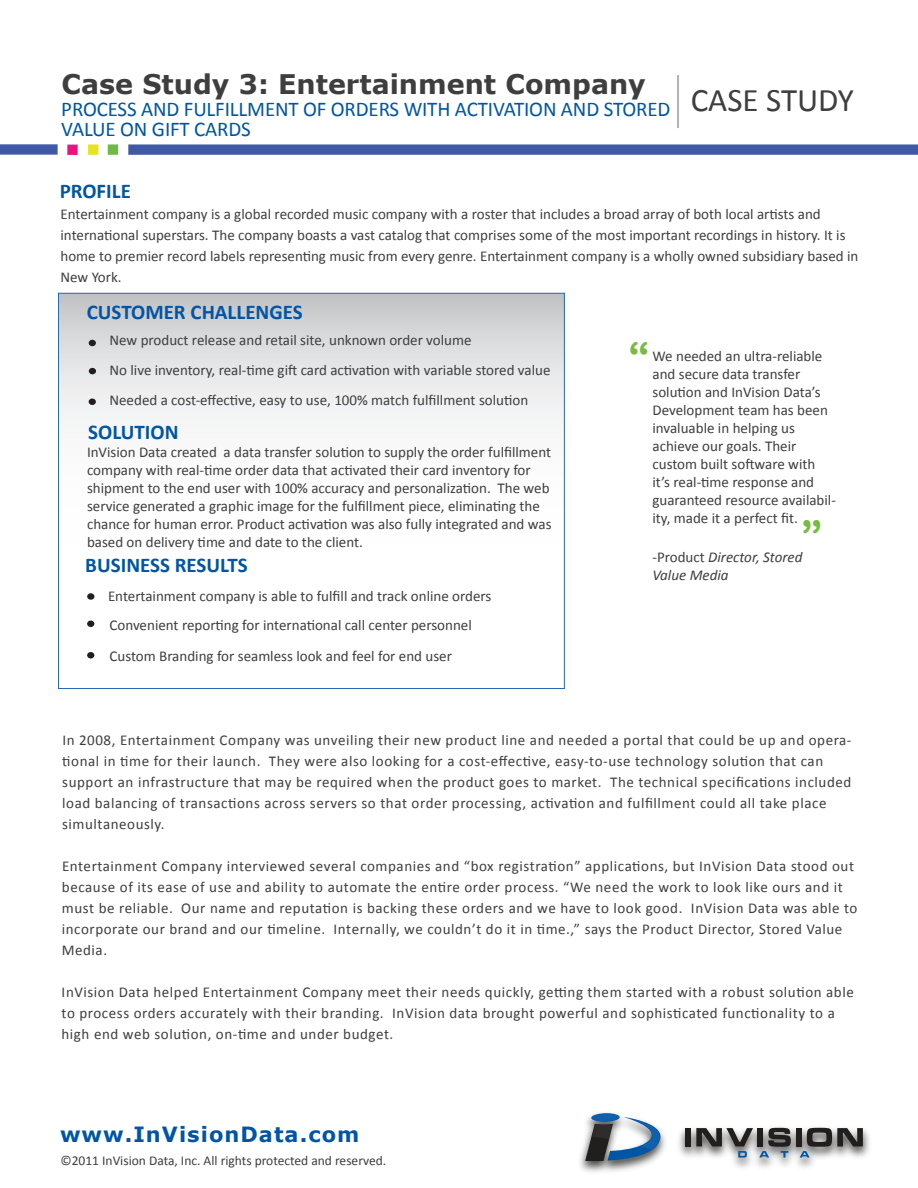
<style>
.page{position:relative;width:918px;height:1188px;background:#fff}
.page>*{position:absolute;margin:0;border:0;box-sizing:border-box;transform-origin:0 0}
.t1{font:45px "Arial Rounded MT Bold";color:#78bb42}
.t2{font:700 27px "Verdana";color:#3e3e3f}
.t3{font:21px/19.5px "Calibri";letter-spacing:-.01em;color:#0155a5}
.t4{font:700 21px "Calibri";color:#0155a5}
.t5{font:700 21px "Verdana";letter-spacing:.05em;color:#0155a5}
.t6{font:15px/18px "Calibri";color:#3e3e3f}
.t7{font:15px/21px "Calibri";letter-spacing:.04em;color:#3e3e3f}
.t8{font:italic 15px/18px "Calibri";color:#3e3e3f}
.t9{font:13.5px "Calibri";color:#3e3e3f}
.s1{font-style:normal}
</style>
<div class="page">
<svg style="left:60px;top:295px;width:503px;height:364px"></svg>
<div style="left:89px;top:340px;width:7px;height:6px;background:#231f20;border-radius:50%"></div>
<div style="left:89px;top:368px;width:7px;height:6px;background:#231f20;border-radius:50%"></div>
<div style="left:89px;top:399px;width:7px;height:6px;background:#231f20;border-radius:50%"></div>
<div style="left:87px;top:593px;width:7px;height:7px;background:#231f20;border-radius:50%"></div>
<div style="left:87px;top:652px;width:7px;height:6px;background:#231f20;border-radius:50%"></div>
<div style="left:87px;top:621px;width:7px;height:6px;background:#231f20;border-radius:50%"></div>
<svg style="left:677px;top:75px;width:2px;height:53px"></svg>
<svg style="left:128px;top:144px;width:790px;height:11px"></svg>
<div style="left:0;top:144px;width:58px;height:11px;background:#4059a7;border:2px solid #4059a7"></div>
<div style="left:67px;top:145px;width:11px;height:10px;background:#e8147f;border:2px solid #e8147f"></div>
<div style="left:88px;top:144px;width:10px;height:11px;background:#e5e51f;border:2px solid #e5e51f"></div>
<div style="left:108px;top:144px;width:10px;height:11px;background:#6ebb44;border:2px solid #6ebb44"></div>
<img style="left:580px;top:1112px;width:290px;height:60px">
<svg style="left:585px;top:1113px;width:78px;height:48px"></svg>
<div style="left:685px;top:1128px;width:6px;height:18px;background:#211e1e"></div>
<div style="left:758px;top:1128px;width:5px;height:18px;background:#211e1e"></div>
<div style="left:796px;top:1128px;width:6px;height:18px;background:#211e1e"></div>
<svg style="left:696px;top:1128px;width:57px;height:30px"></svg>
<svg style="left:759px;top:1128px;width:32px;height:30px"></svg>
<svg style="left:800px;top:1128px;width:63px;height:30px"></svg>
<h2 class="t2" style="left:62px;top:67px;width:586px">Case Study 3: Entertainment Company</h2>
<h3 class="t3" style="left:61px;top:99px;width:794px">PROCESS AND FULFILLMENT OF ORDERS WITH ACTIVATION AND STORED <sup>CASE</sup> <sup>STUDY<br></sup>VALUE ON GIFT CARDS</h3>
<h3 class="t4" style="left:60px;top:178px;width:73px">PROFILE</h3>
<p class="t6" style="left:61px;top:203px;width:799px;line-height:21px">Entertainment company is a global recorded music company with a roster that includes a broad array of both local artists and international superstars. The company boasts a vast catalog that comprises some of the most important recordings in history. It is home to premier record labels representing music from every genre. Entertainment company is a wholly owned subsidiary based in New York.</p>
<h3 class="t4" style="left:87px;top:299px;width:218px">CUSTOMER CHALLENGES</h3>
<p class="t6" style="left:110px;top:331px;width:364px">New product release and retail site, unknown order volume</p>
<h1 class="t1" style="left:628px;top:332px;width:22px">“</h1>
<p class="t6" style="left:652px;top:347px;width:185px">We needed an ultra-reliable and secure data transfer solution and InVision Data’s<br>Development team has been invaluable in helping us achieve our goals. Their custom built software with it’s real-time response and guaranteed resource availabil&shy;ity, made it a perfect fit.</p>
<p class="t8" style="left:652px;top:548px;width:151px"><span class="s1">-Product</span> Director, Stored<br>Value Media</p>
<p class="t6" style="left:110px;top:360px;width:442px">No live inventory, real-time gift card activation with variable stored value</p>
<p class="t6" style="left:110px;top:391px;width:420px">Needed a cost-effective, easy to use, 100% match fulfillment solution</p>
<h3 class="t4" style="left:88px;top:419px;width:92px">SOLUTION</h3>
<p class="t6" style="left:87px;top:442px;width:466px">InVision Data created a data transfer solution to supply the order fulfillment company with real-time order data that activated their card inventory for shipment to the end user with 100% accuracy and personalization. The web service generated a graphic image for the fulfillment piece, eliminating the chance for human error. Product activation was also fully integrated and was based on delivery time and date to the client.</p>
<h3 class="t4" style="left:85px;top:552px;width:164px">BUSINESS RESULTS</h3>
<h1 class="t1" style="left:802px;top:510px;width:22px">”</h1>
<p class="t6" style="left:108px;top:581px;width:385px;line-height:28.5px">Entertainment company is able to fulfill and track online orders<br>Convenient reporting for international call center personnel</p>
<p class="t6" style="left:110px;top:646px;width:344px">Custom Branding for seamless look and feel for end user</p>
<p class="t7" style="left:62px;top:729px;width:791px">In 2008, Entertainment Company was unveiling their new product line and needed a portal that could be up and opera&shy;tional in time for their launch. They were also looking for a cost-effective, easy-to-use technology solution that can support an infrastructure that may be required when the product goes to market. The technical specifications included load balancing of transactions across servers so that order processing, activation and fulfillment could all take place simultaneously.</p>
<p class="t7" style="left:62px;top:855px;width:797px">Entertainment Company interviewed several companies and “box registration” applications, but InVision Data stood out because of its ease of use and ability to automate the entire order process. “We need the work to look like ours and it must be reliable. Our name and reputation is backing these orders and we have to look good. InVision Data was able to incorporate our brand and our timeline. Internally, we couldn’t do it in time.,” says the Product Director, Stored Value Media.</p>
<p class="t7" style="left:62px;top:981px;width:794px">InVision Data helped Entertainment Company meet their needs quickly, getting them started with a robust solution able to process orders accurately with their branding. InVision data brought powerful and sophisticated functionality to a high end web solution, on-time and under budget.</p>
<h3 class="t5" style="left:60px;top:1121px;width:301px">www.InVisionData.com</h3>
<p class="t9" style="left:61px;top:1152px;width:327px">©2011 InVision Data, Inc. All rights protected and reserved.</p>
</div>
